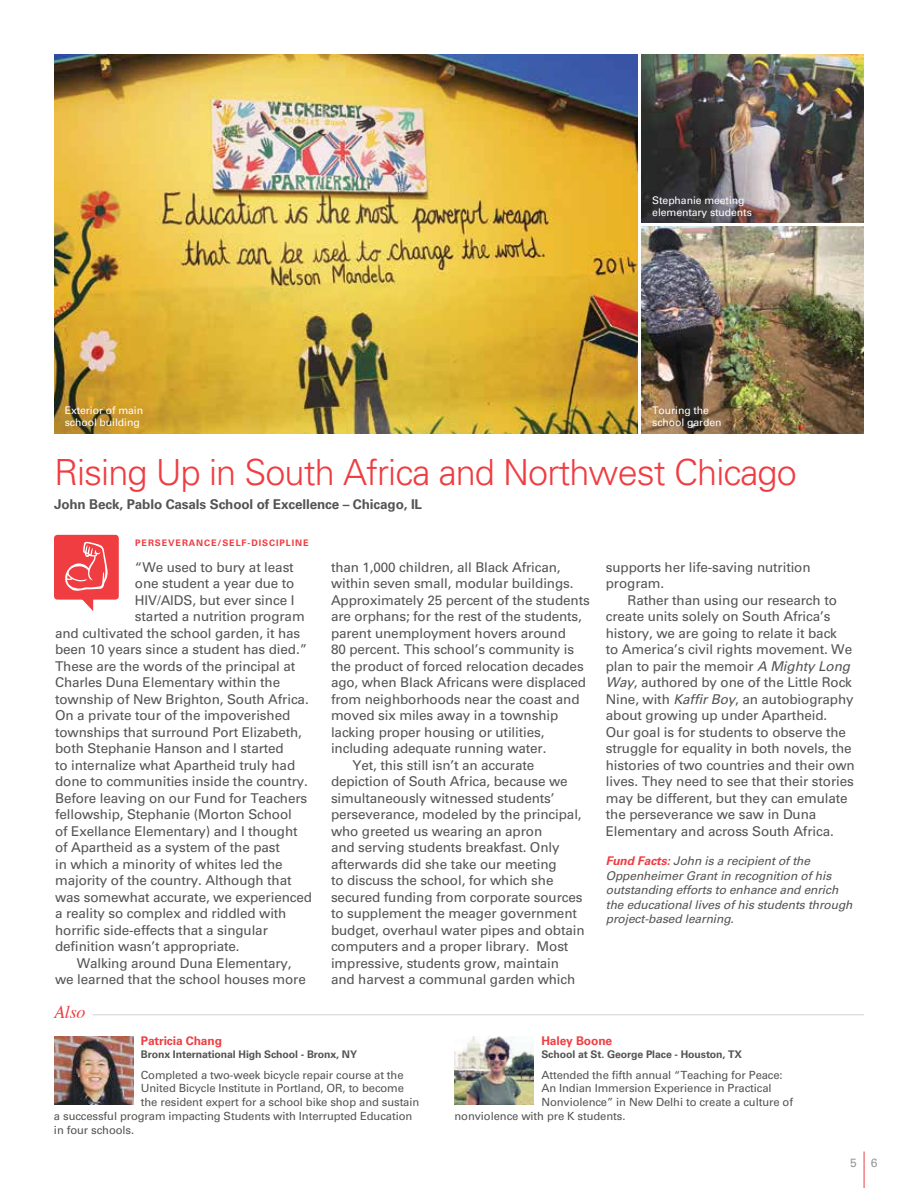
<style>
.page{position:relative;width:918px;height:1188px;background:#fff}
.page>*{position:absolute;margin:0;border:0;box-sizing:border-box;transform-origin:0 0}
.t1{font:300 36px "Univers 45";letter-spacing:-.025em;color:#ef3d42}
.t2{font:italic 18px "Times";color:#ef3d42}
.t3{font:13.5px/16.5px "Univers 55 Roman";letter-spacing:-.01em;color:#555453}
.t4{font:700 13.5px "Univers 65";letter-spacing:-.01em;color:#555453}
.t5{font:italic 12px/14.4px "Univers 55";letter-spacing:-.01em;color:#555453}
.t6{font:700 12px "Univers 65";letter-spacing:-.01em;color:#ef3e42}
.t7{font:12px "Univers 55 Roman";color:#939598}
.t8{font:11.25px "Univers 55 Roman";letter-spacing:-.01em;color:#555453}
.t9{font:10.5px/12px "Univers 55 Roman";letter-spacing:-.01em;color:#fff}
.t10{font:700 10.5px "Univers 65";letter-spacing:-.01em;color:#555453}
.t11{font:700 9px "Univers 65";letter-spacing:.1em;color:#ef3d42}
.s1{font-family:"Univers 55";font-style:italic}
.s2{font-family:"Univers 65";font-weight:700;color:#ef3d42}
</style>
<div class="page">
<img style="left:455px;top:1036px;width:79px;height:68px">
<img style="left:54px;top:1036px;width:79px;height:68px">
<hr style="left:864px;top:1152px;width:1px;height:36px;background:#ef3d42">
<img style="left:54px;top:54px;width:583px;height:379px">
<img style="left:642px;top:54px;width:222px;height:169px">
<img style="left:642px;top:227px;width:222px;height:206px">
<hr style="left:93px;top:1014px;width:771px;height:1px;background:#d1d3d4">
<div style="left:54px;top:535px;width:65px;height:65px;background:#ef3d42;border-radius:4px"></div>
<svg style="left:80px;top:599px;width:13px;height:12px"></svg>
<svg style="left:65px;top:542px;width:43px;height:49px"></svg>
<p class="t9" style="left:652px;top:194px;width:101px">Stephanie meeting elementary students</p>
<p class="t9" style="left:65px;top:405px;width:80px">Exterior of main school building</p>
<p class="t9" style="left:652px;top:405px;width:71px">Touring the school garden</p>
<h1 class="t1" style="left:54px;top:450px;width:744px">Rising Up in South Africa and Northwest Chicago</h1>
<p class="t4" style="left:54px;top:496px;width:370px">John Beck, Pablo Casals School of Excellence – Chicago, IL</p>
<p class="t11" style="left:135px;top:537px;width:175px">PERSEVERANCE/SELF-DISCIPLINE</p>
<p class="t3" style="left:135px;top:559px;width:160px">“We used to bury at least</p>
<p class="t3" style="left:135px;top:575px;width:161px">one student a year due to</p>
<p class="t3" style="left:135px;top:592px;width:161px">HIV/AIDS, but ever since I</p>
<p class="t3" style="left:135px;top:608px;width:171px">started a nutrition program</p>
<p class="t3" style="left:55px;top:625px;width:247px">and cultivated the school garden, it has</p>
<p class="t3" style="left:55px;top:641px;width:254px">been 10 years since a student has died.”</p>
<p class="t3" style="left:55px;top:658px;width:242px">These are the words of the principal at</p>
<p class="t3" style="left:55px;top:674px;width:227px">Charles Duna Elementary within the</p>
<p class="t3" style="left:55px;top:691px;width:255px">township of New Brighton, South Africa.</p>
<p class="t3" style="left:55px;top:707px;width:237px">On a private tour of the impoverished</p>
<p class="t3" style="left:55px;top:724px;width:248px">townships that surround Port Elizabeth,</p>
<p class="t3" style="left:55px;top:740px;width:230px">both Stephanie Hanson and I started</p>
<p class="t3" style="left:55px;top:757px;width:242px">to internalize what Apartheid truly had</p>
<p class="t3" style="left:55px;top:773px;width:254px">done to communities inside the country.</p>
<p class="t3" style="left:55px;top:790px;width:254px">Before leaving on our Fund for Teachers</p>
<p class="t3" style="left:55px;top:806px;width:238px">fellowship, Stephanie (Morton School</p>
<p class="t3" style="left:55px;top:823px;width:244px">of Exellance Elementary) and I thought</p>
<p class="t3" style="left:55px;top:839px;width:226px">of Apartheid as a system of the past</p>
<p class="t3" style="left:55px;top:856px;width:229px">in which a minority of whites led the</p>
<p class="t3" style="left:55px;top:872px;width:238px">majority of the country. Although that</p>
<p class="t3" style="left:55px;top:889px;width:258px">was somewhat accurate, we experienced</p>
<p class="t3" style="left:55px;top:905px;width:233px">a reality so complex and riddled with</p>
<p class="t3" style="left:55px;top:922px;width:214px">horrific side-effects that a singular</p>
<p class="t3" style="left:55px;top:938px;width:186px">definition wasn’t appropriate.</p>
<p class="t3" style="left:77px;top:955px;width:216px">Walking around Duna Elementary,</p>
<p class="t3" style="left:55px;top:971px;width:252px">we learned that the school houses more</p>
<h2 class="t2" style="left:54px;top:997px;width:33px">Also</h2>
<p class="t3" style="left:331px;top:559px;width:231px">than 1,000 children, all Black African,</p>
<p class="t3" style="left:331px;top:575px;width:244px">within seven small, modular buildings.</p>
<p class="t3" style="left:331px;top:592px;width:260px">Approximately 25 percent of the students</p>
<p class="t3" style="left:331px;top:608px;width:252px">are orphans; for the rest of the students,</p>
<p class="t3" style="left:331px;top:625px;width:236px">parent unemployment hovers around</p>
<p class="t3" style="left:331px;top:641px;width:245px">80 percent. This school’s community is</p>
<p class="t3" style="left:331px;top:658px;width:254px">the product of forced relocation decades</p>
<p class="t3" style="left:331px;top:674px;width:257px">ago, when Black Africans were displaced</p>
<p class="t3" style="left:331px;top:691px;width:250px">from neighborhoods near the coast and</p>
<p class="t3" style="left:331px;top:707px;width:229px">moved six miles away in a township</p>
<p class="t3" style="left:331px;top:724px;width:215px">lacking proper housing or utilities,</p>
<p class="t3" style="left:331px;top:740px;width:217px">including adequate running water.</p>
<p class="t3" style="left:353px;top:757px;width:183px">Yet, this still isn’t an accurate</p>
<p class="t3" style="left:331px;top:773px;width:238px">depiction of South Africa, because we</p>
<p class="t3" style="left:331px;top:790px;width:225px">simultaneously witnessed students’</p>
<p class="t3" style="left:331px;top:806px;width:252px">perseverance, modeled by the principal,</p>
<p class="t3" style="left:331px;top:823px;width:213px">who greeted us wearing an apron</p>
<p class="t3" style="left:331px;top:839px;width:230px">and serving students breakfast. Only</p>
<p class="t3" style="left:331px;top:856px;width:227px">afterwards did she take our meeting</p>
<p class="t3" style="left:331px;top:872px;width:224px">to discuss the school, for which she</p>
<p class="t3" style="left:331px;top:889px;width:253px">secured funding from corporate sources</p>
<p class="t3" style="left:331px;top:905px;width:247px">to supplement the meager government</p>
<p class="t3" style="left:331px;top:922px;width:255px">budget, overhaul water pipes and obtain</p>
<p class="t3" style="left:331px;top:938px;width:239px">computers and a proper library. Most</p>
<p class="t3" style="left:331px;top:955px;width:229px">impressive, students grow, maintain</p>
<p class="t3" style="left:331px;top:971px;width:246px">and harvest a communal garden which</p>
<p class="t3" style="left:606px;top:559px;width:206px">supports her life-saving nutrition program.</p>
<p class="t3" style="left:606px;top:592px;width:250px;text-indent:22px">Rather than using our research to create units solely on South Africa’s history, we are going to relate it back<br>to America’s civil rights movement. We plan to pair the memoir <span class="s1">A Mighty Long Way</span>, authored by one of the Little Rock Nine, with <span class="s1">Kaffir Boy</span>, an autobiography about growing up under Apartheid.<br>Our goal is for students to observe the struggle for equality in both novels, the histories of two countries and their own lives. They need to see that their stories may be different, but they can emulate the perseverance we saw in Duna Elementary and across South Africa.</p>
<p class="t5" style="left:606px;top:854px;width:248px"><span class="s2">Fund Facts:</span> John is a recipient of the Oppenheimer Grant in recognition of his outstanding efforts to enhance and enrich the educational lives of his students through project-based learning.</p>
<p class="t6" style="left:141px;top:1034px;width:83px">Patricia Chang</p>
<p class="t10" style="left:141px;top:1048px;width:218px">Bronx International High School - Bronx, NY</p>
<p class="t8" style="left:141px;top:1068px;width:264px">Completed a two-week bicycle repair course at the</p>
<p class="t8" style="left:141px;top:1082px;width:265px">United Bicycle Institute in Portland, OR, to become</p>
<p class="t8" style="left:141px;top:1096px;width:280px">the resident expert for a school bike shop and sustain</p>
<p class="t8" style="left:54px;top:1109px;width:360px">a successful program impacting Students with Interrupted Education</p>
<p class="t8" style="left:54px;top:1123px;width:82px">in four schools.</p>
<p class="t6" style="left:541px;top:1034px;width:72px">Haley Boone</p>
<p class="t10" style="left:541px;top:1048px;width:202px">School at St. George Place - Houston, TX</p>
<p class="t8" style="left:541px;top:1068px;width:243px">Attended the fifth annual “Teaching for Peace:</p>
<p class="t8" style="left:541px;top:1082px;width:232px">An Indian Immersion Experience in Practical</p>
<p class="t8" style="left:541px;top:1096px;width:253px">Nonviolence” in New Delhi to create a culture of</p>
<p class="t8" style="left:455px;top:1109px;width:172px">nonviolence with pre K students.</p>
<p class="t7" style="left:850px;top:1155px;width:29px">5 6</p>
</div>
